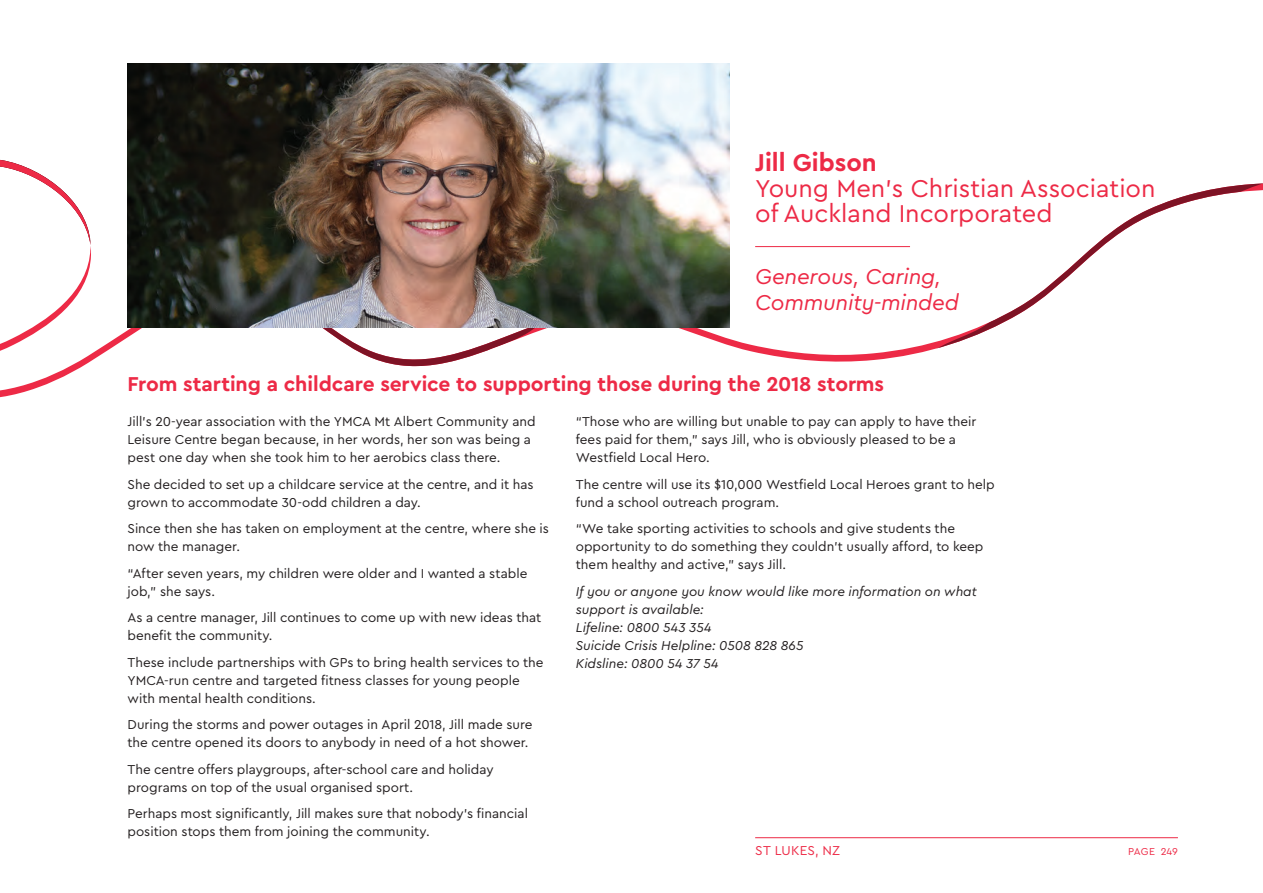
<style>
.page{position:relative;width:1263px;height:893px;background:#fff}
.page>*{position:absolute;margin:0;border:0;box-sizing:border-box;transform-origin:0 0}
.Hero_-_Name{font:25.5px/25.5px "Cera PRO";color:#ed2a46}
.Hero_-_Name-2{font:700 25.5px "Cera PRO";color:#ed2a46}
.Hero_-_Quote{font:italic 22.5px/25.5px "Cera PRO";letter-spacing:-.01em;color:#ed2a46}
.Hero_-_Heading{font:700 21px "Cera PRO";letter-spacing:-.005em;color:#ed2a46}
.Hero_-_Text{font:13.5px/18px "Cera PRO";color:#231f20}
.Hero_-_Text-2{font:italic 13.5px/18px "Cera PRO";color:#231f20}
.t1{font:13.5px "Cera PRO";letter-spacing:.015em;color:#ed2a46}
.t2{font:10.5px "Cera PRO";color:#ed2a46}
</style>
<div class="page">
<svg style="left:0;top:154px;width:900px;height:244px"></svg>
<svg style="left:135px;top:327px;width:430px;height:59px"></svg>
<svg style="left:900px;top:183px;width:363px;height:174px"></svg>
<img style="left:128px;top:64px;width:602px;height:263px">
<hr style="left:755px;top:246px;width:155px;height:1px;background:#ed2a46">
<hr style="left:755px;top:837px;width:423px;height:1px;background:#ed2a46">
<p class="Hero_-_Name-2" style="left:755px;top:146px;width:123px">Jill Gibson</p>
<p class="Hero_-_Name" style="left:755px;top:174px;width:402px">Young Men’s Christian Association of Auckland Incorporated</p>
<p class="Hero_-_Quote" style="left:755px;top:263px;width:205px">Generous, Caring,<br>Community-minded</p>
<p class="Hero_-_Heading" style="left:128px;top:370px;width:758px">From starting a childcare service to supporting those during the 2018 storms</p>
<p class="Hero_-_Text" style="left:128px;top:412px;width:410px">Jill’s 20-year association with the YMCA Mt Albert Community and<br>Leisure Centre began because, in her words, her son was being a pest one day when she took him to her aerobics class there.</p>
<p class="Hero_-_Text" style="left:128px;top:475px;width:408px">She decided to set up a childcare service at the centre, and it has grown to accommodate 30-odd children a day.</p>
<p class="Hero_-_Text" style="left:128px;top:519px;width:423px">Since then she has taken on employment at the centre, where she is now the manager.</p>
<p class="Hero_-_Text" style="left:128px;top:564px;width:401px">“After seven years, my children were older and I wanted a stable job,” she says.</p>
<p class="Hero_-_Text" style="left:128px;top:608px;width:415px">As a centre manager, Jill continues to come up with new ideas that benefit the community.</p>
<p class="Hero_-_Text" style="left:128px;top:653px;width:417px">These include partnerships with GPs to bring health services to the<br>YMCA-run centre and targeted fitness classes for young people with mental health conditions.</p>
<p class="Hero_-_Text" style="left:128px;top:715px;width:406px">During the storms and power outages in April 2018, Jill made sure the centre opened its doors to anybody in need of a hot shower.</p>
<p class="Hero_-_Text" style="left:128px;top:760px;width:368px">The centre offers playgroups, after-school care and holiday programs on top of the usual organised sport.</p>
<p class="Hero_-_Text" style="left:128px;top:804px;width:402px">Perhaps most significantly, Jill makes sure that nobody’s financial position stops them from joining the community.</p>
<p class="Hero_-_Text" style="left:576px;top:412px;width:402px">“Those who are willing but unable to pay can apply to have their fees paid for them,” says Jill, who is obviously pleased to be a<br>Westfield Local Hero.</p>
<p class="Hero_-_Text" style="left:576px;top:474px;width:420px">The centre will use its $10,000 Westfield Local Heroes grant to help fund a school outreach program.</p>
<p class="Hero_-_Text" style="left:576px;top:519px;width:409px">“We take sporting activities to schools and give students the opportunity to do something they couldn’t usually afford, to keep them healthy and active,” says Jill.</p>
<p class="Hero_-_Text-2" style="left:576px;top:581px;width:403px">If you or anyone you know would like more information on what support is available:<br>Lifeline: 0800 543 354<br>Suicide Crisis Helpline: 0508 828 865<br>Kidsline: 0800 54 37 54</p>
<p class="t1" style="left:755px;top:841px;width:86px">ST LUKES, NZ</p>
<p class="t2" style="left:1128px;top:844px;width:51px">PAGE 249</p>
</div>
